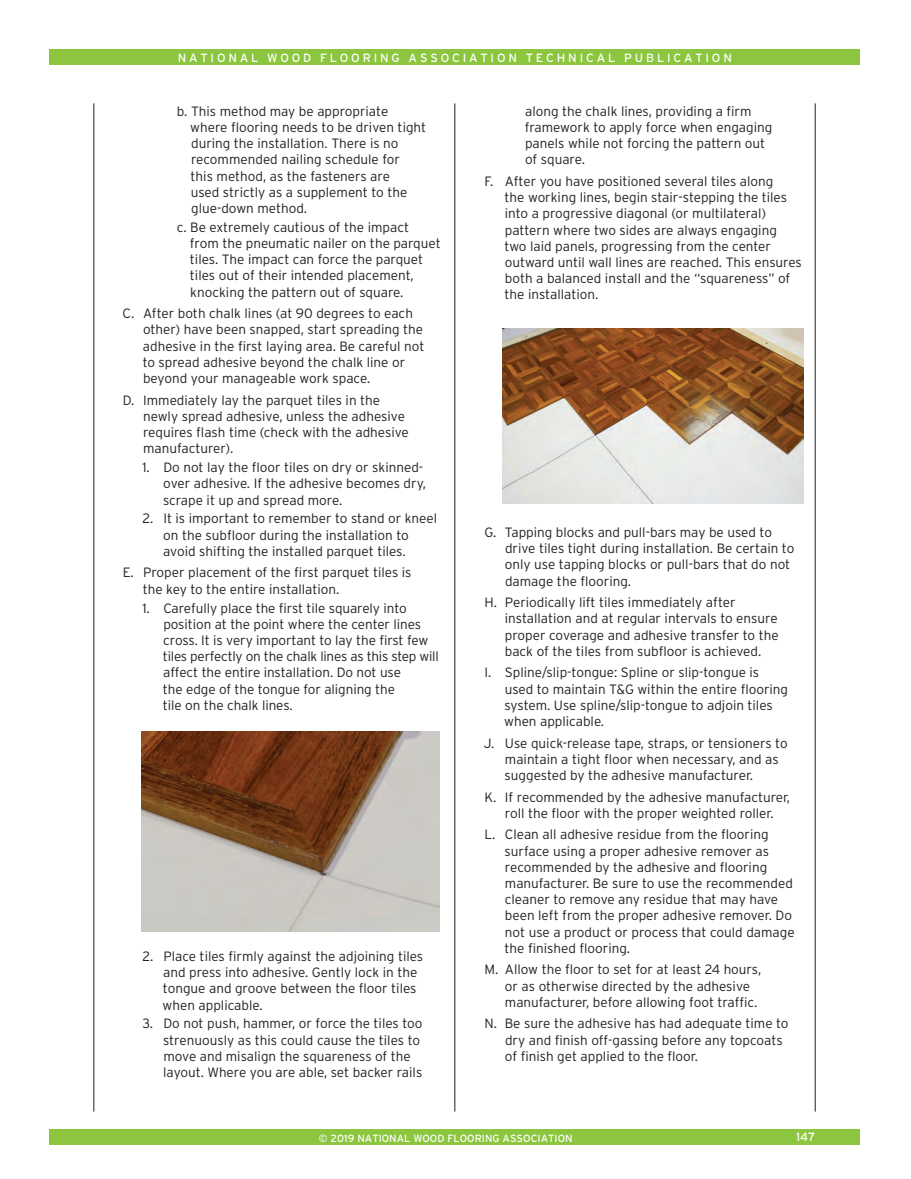
<style>
.page{position:relative;width:911px;height:1179px;background:#fff}
.page>*{position:absolute;margin:0;border:0;box-sizing:border-box;transform-origin:0 0}
.t1{font:300 13.5px/16.2px "Interstate";color:#231f20}
.t2{font:12px "Interstate";letter-spacing:.235em;color:#fff}
.t3{font:10.5px "Interstate";color:#fff}
</style>
<div class="page">
<div style="left:49px;top:49px;width:810px;height:15px;background:#8bc63e"></div>
<div style="left:49px;top:1129px;width:810px;height:16px;background:#8bc63e"></div>
<hr style="left:454px;top:103px;width:1px;height:1008px;background:#231f20">
<hr style="left:814px;top:103px;width:1px;height:1008px;background:#231f20">
<hr style="left:93px;top:103px;width:1px;height:1008px;background:#231f20">
<img style="left:141px;top:731px;width:298px;height:201px">
<img style="left:502px;top:328px;width:300px;height:175px">
<p class="t2" style="left:178px;top:50px;width:555px">NATIONAL WOOD FLOORING ASSOCIATION TECHNICAL PUBLICATION</p>
<p class="t1" style="left:190px;top:103px;width:237px;text-indent:-13px">b. This method may be appropriate where flooring needs to be driven tight during the installation. There is no recommended nailing schedule for<br>this method, as the fasteners are<br>used strictly as a supplement to the glue-down method.</p>
<p class="t1" style="left:190px;top:219px;width:252px;text-indent:-13px">c. Be extremely cautious of the impact from the pneumatic nailer on the parquet tiles. The impact can force the parquet tiles out of their intended placement, knocking the pattern out of square.</p>
<p class="t1" style="left:143px;top:305px;width:283px;text-indent:-20px">C. After both chalk lines (at 90 degrees to each other) have been snapped, start spreading the adhesive in the first laying area. Be careful not to spread adhesive beyond the chalk line or beyond your manageable work space.</p>
<p class="t1" style="left:143px;top:392px;width:267px;text-indent:-20px">D. Immediately lay the parquet tiles in the newly spread adhesive, unless the adhesive requires flash time (check with the adhesive manufacturer).</p>
<p class="t1" style="left:163px;top:459px;width:264px;text-indent:-21px">1. Do not lay the floor tiles on dry or skinned&shy;over adhesive. If the adhesive becomes dry, scrape it up and spread more.</p>
<p class="t1" style="left:163px;top:510px;width:275px;text-indent:-21px">2. It is important to remember to stand or kneel on the subfloor during the installation to avoid shifting the installed parquet tiles.</p>
<p class="t1" style="left:143px;top:564px;width:270px;text-indent:-20px">E. Proper placement of the first parquet tiles is the key to the entire installation.</p>
<p class="t1" style="left:163px;top:600px;width:277px;text-indent:-21px">1. Carefully place the first tile squarely into position at the point where the center lines cross. It is very important to lay the first few tiles perfectly on the chalk lines as this step will affect the entire installation. Do not use<br>the edge of the tongue for aligning the<br>tile on the chalk lines.</p>
<p class="t1" style="left:162px;top:948px;width:262px;text-indent:-20px">2. Place tiles firmly against the adjoining tiles and press into adhesive. Gently lock in the tongue and groove between the floor tiles when applicable.</p>
<p class="t1" style="left:163px;top:1015px;width:261px;text-indent:-21px">3. Do not push, hammer, or force the tiles too strenuously as this could cause the tiles to move and misalign the squareness of the layout. Where you are able, set backer rails</p>
<p class="t1" style="left:524px;top:103px;width:249px">along the chalk lines, providing a firm framework to apply force when engaging panels while not forcing the pattern out of square.</p>
<p class="t1" style="left:504px;top:173px;width:299px;text-indent:-20px">F. After you have positioned several tiles along<br>the working lines, begin stair-stepping the tiles into a progressive diagonal (or multilateral) pattern where two sides are always engaging two laid panels, progressing from the center outward until wall lines are reached. This ensures both a balanced install and the “squareness” of the installation.</p>
<p class="t1" style="left:504px;top:524px;width:291px;text-indent:-20px">G. Tapping blocks and pull-bars may be used to drive tiles tight during installation. Be certain to only use tapping blocks or pull-bars that do not damage the flooring.</p>
<p class="t1" style="left:504px;top:594px;width:275px;text-indent:-20px">H. Periodically lift tiles immediately after installation and at regular intervals to ensure proper coverage and adhesive transfer to the back of the tiles from subfloor is achieved.</p>
<p class="t1" style="left:504px;top:664px;width:285px;text-indent:-20px">I. Spline/slip-tongue: Spline or slip-tongue is used to maintain T&amp;G within the entire flooring system. Use spline/slip-tongue to adjoin tiles when applicable.</p>
<p class="t1" style="left:504px;top:735px;width:284px;text-indent:-21px">J. Use quick-release tape, straps, or tensioners to maintain a tight floor when necessary, and as suggested by the adhesive manufacturer.</p>
<p class="t1" style="left:484px;top:789px;width:307px;text-align:center">K. If recommended by the adhesive manufacturer, roll the floor with the proper weighted roller.</p>
<p class="t1" style="left:504px;top:826px;width:291px;text-indent:-20px">L. Clean all adhesive residue from the flooring surface using a proper adhesive remover as recommended by the adhesive and flooring manufacturer. Be sure to use the recommended cleaner to remove any residue that may have been left from the proper adhesive remover. Do not use a product or process that could damage the finished flooring.</p>
<p class="t1" style="left:504px;top:961px;width:258px;text-indent:-20px">M. Allow the floor to set for at least 24 hours, or as otherwise directed by the adhesive manufacturer, before allowing foot traffic.</p>
<p class="t1" style="left:504px;top:1015px;width:285px;text-indent:-20px">N. Be sure the adhesive has had adequate time to dry and finish off-gassing before any topcoats of finish get applied to the floor.</p>
<p class="t3" style="left:319px;top:1131px;width:255px">© 2019 NATIONAL WOOD FLOORING ASSOCIATION</p>
<p class="t2" style="left:795px;top:1130px;width:21px">147</p>
</div>
